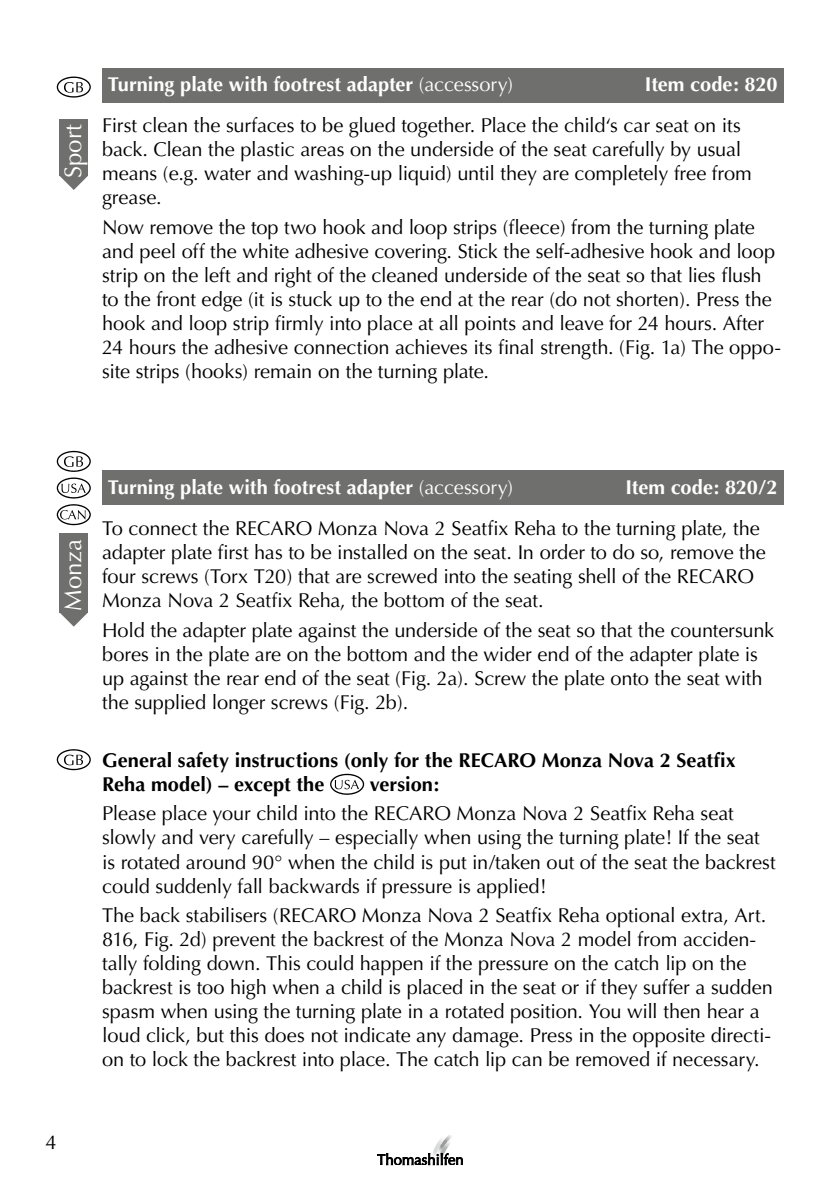
<style>
.page{position:relative;width:840px;height:1191px;background:#fff}
.page>*{position:absolute;margin:0;border:0;box-sizing:border-box;transform-origin:0 0}
.t1{font:24px "Optima";color:#fff}
.t2{font:20px/24px "Optima";letter-spacing:-.005em;color:#000}
.t3{font:700 20px "Optima";color:#fff}
.t4{font:700 20px/24px "Optima";color:#000}
.s1{font-weight:400}
</style>
<div class="page">
<svg style="left:377px;top:1135px;width:85px;height:30px"></svg>
<div style="left:102px;top:68px;width:680px;height:34px;background:#6f6f6e"></div>
<div style="left:60px;top:119px;width:28px;height:57px;background:#6f6f6e"></div>
<svg style="left:60px;top:176px;width:28px;height:14px"></svg>
<div style="left:102px;top:471px;width:680px;height:34px;background:#6f6f6e"></div>
<svg style="left:57px;top:77px;width:34px;height:21px"></svg>
<svg style="left:330px;top:774px;width:34px;height:21px"></svg>
<svg style="left:57px;top:749px;width:34px;height:21px"></svg>
<svg style="left:57px;top:451px;width:34px;height:47px"></svg>
<svg style="left:57px;top:504px;width:34px;height:21px"></svg>
<div style="left:60px;top:533px;width:28px;height:79px;background:#6f6f6e"></div>
<svg style="left:60px;top:612px;width:28px;height:14px"></svg>
<p class="t1" style="left:59px;top:178px;width:55px;rotate:-90deg">Sport</p>
<p class="t3" style="left:108px;top:73px;width:406px">Turning plate with footrest adapter <span class="s1">(accessory)</span></p>
<p class="t3" style="left:644px;top:73px;width:134px">Item code: 820</p>
<p class="t2" style="left:102px;top:114px;width:650px">First clean the surfaces to be glued together. Place the child‘s car seat on its back. Clean the plastic areas on the underside of the seat carefully by usual means (e.g. water and washing-up liquid) until they are completely free from grease.</p>
<p class="t2" style="left:102px;top:215px;width:680px">Now remove the top two hook and loop strips (fleece) from the turning plate and peel off the white adhesive covering. Stick the self-adhesive hook and loop strip on the left and right of the cleaned underside of the seat so that lies flush to the front edge (it is stuck up to the end at the rear (do not shorten). Press the hook and loop strip firmly into place at all points and leave for 24 hours. After 24 hours the adhesive connection achieves its final strength. (Fig. 1a) The oppo&shy;site strips (hooks) remain on the turning plate.</p>
<p class="t1" style="left:59px;top:611px;width:74px;rotate:-90deg">Monza</p>
<p class="t3" style="left:108px;top:475px;width:406px">Turning plate with footrest adapter <span class="s1">(accessory)</span></p>
<p class="t3" style="left:625px;top:475px;width:153px">Item code: 820/2</p>
<p class="t2" style="left:102px;top:516px;width:665px">To connect the RECARO Monza Nova 2 Seatfix Reha to the turning plate, the adapter plate first has to be installed on the seat. In order to do so, remove the four screws (Torx T20) that are screwed into the seating shell of the RECARO Monza Nova 2 Seatfix Reha, the bottom of the seat.</p>
<p class="t2" style="left:102px;top:618px;width:673px">Hold the adapter plate against the underside of the seat so that the countersunk bores in the plate are on the bottom and the wider end of the adapter plate is up against the rear end of the seat (Fig. 2a). Screw the plate onto the seat with the supplied longer screws (Fig. 2b).</p>
<p class="t4" style="left:102px;top:748px;width:634px">General safety instructions (only for the RECARO Monza Nova 2 Seatfix<br>Reha model) – except the</p>
<p class="t4" style="left:369px;top:772px;width:71px">version:</p>
<p class="t2" style="left:102px;top:802px;width:674px">Please place your child into the RECARO Monza Nova 2 Seatfix Reha seat slowly and very carefully – especially when using the turning plate! If the seat is rotated around 90° when the child is put in/taken out of the seat the backrest could suddenly fall backwards if pressure is applied!</p>
<p class="t2" style="left:102px;top:903px;width:671px">The back stabilisers (RECARO Monza Nova 2 Seatfix Reha optional extra, Art.<br>816, Fig. 2d) prevent the backrest of the Monza Nova 2 model from acciden&shy;tally folding down. This could happen if the pressure on the catch lip on the backrest is too high when a child is placed in the seat or if they suffer a sudden spasm when using the turning plate in a rotated position. You will then hear a loud click, but this does not indicate any damage. Press in the opposite directi&shy;on to lock the backrest into place. The catch lip can be removed if necessary.</p>
<p class="t2" style="left:46px;top:1130px;width:13px">4</p>
</div>
